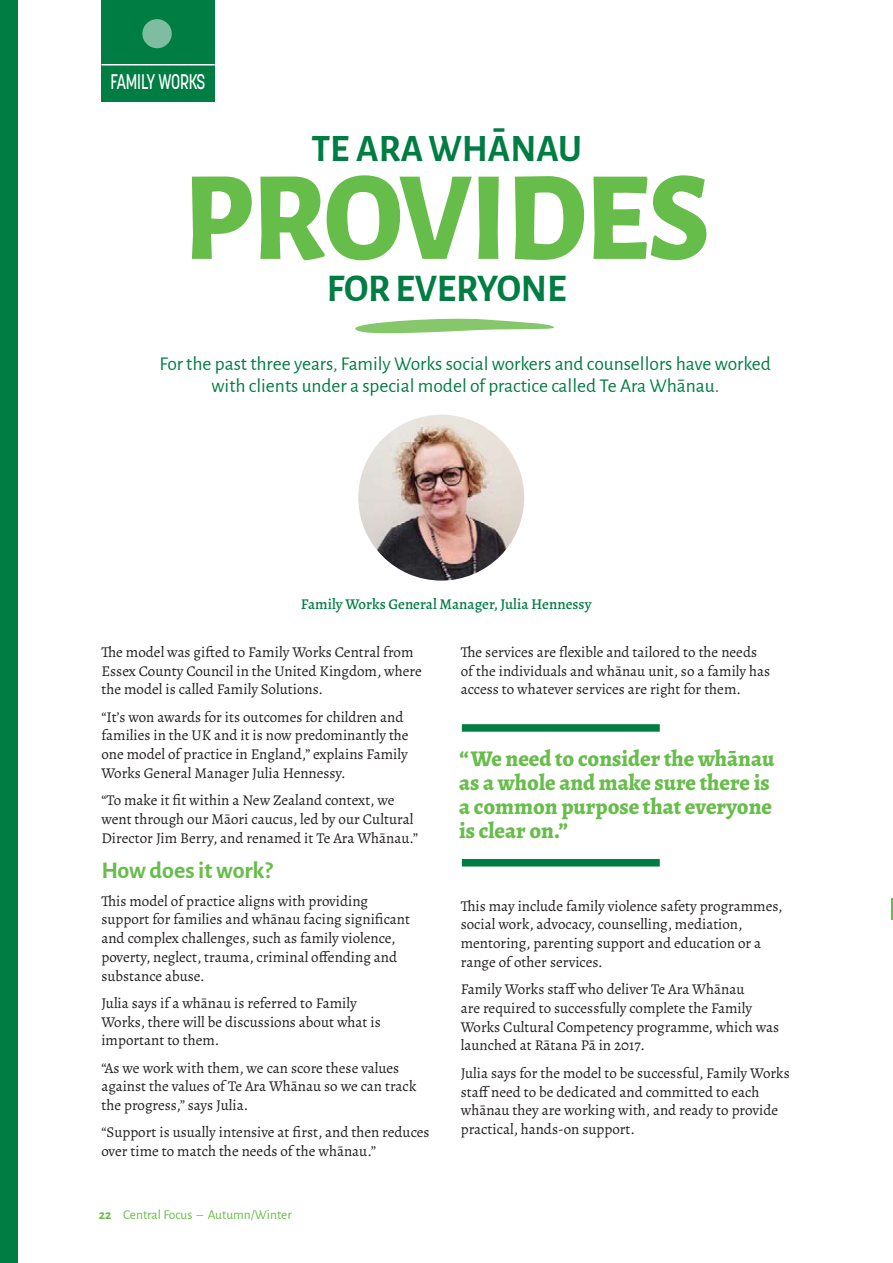
<style>
.page{position:relative;width:893px;height:1263px;background:#fff}
.page>*{position:absolute;margin:0;border:0;box-sizing:border-box;transform-origin:0 0}
.PSC_Body{font:800 127.5px "Alegreya Sans";letter-spacing:-.015em;color:#67bd4a;scale:.96 1}
.PSC_Body-2{font:700 39.3px "Alegreya Sans";letter-spacing:-.005em;color:#007d43;scale:.96 1}
.PSC_Body-No_Orphans{font:700 39px "Alegreya Sans";color:#007d43;scale:.96 1}
.PSC_Body-No_Orphans-2{font:700 24px "Alegreya Sans";letter-spacing:-.005em;color:#67bd4a}
.PSC_Body-No_Orphans-3{font:800 22.5px/24px "Alegreya";color:#67bd4a}
.Top_Box_Text_2{font:500 21px "Korolev";letter-spacing:-.01em;color:#fff;scale:.75 1}
.Story_Sub_Heading{font:19.5px/22.5px "Alegreya Sans";color:#007d43;text-align:center}
.PSC_Body-No_Orphans-4{font:15px/18.8px "Alegreya";color:#231f20}
.PSC_Body-No_Orphans-5{font:500 15px "Alegreya";color:#007d43}
.t1{font:13.5px "Alegreya Sans";color:#67bd4a}
.s1{font-weight:700}
</style>
<div class="page">
<hr style="left:892px;top:892px;width:1px;height:371px;background:#007d43">
<svg style="left:355px;top:318px;width:199px;height:16px"></svg>
<div style="left:0;top:0;width:17px;height:1263px;background:#007d43"></div>
<div style="left:101px;top:0;width:114px;height:102px;background:#007d43"></div>
<div style="left:142px;top:19px;width:30px;height:29px;background:#7fbda0;border-radius:50%"></div>
<hr style="left:101px;top:64px;width:114px;height:1px;background:#fff">
<img style="left:358px;top:415px;width:166px;height:166px;border-radius:83px">
<div style="left:462px;top:724px;width:198px;height:8px;background:#007d43"></div>
<div style="left:462px;top:859px;width:198px;height:7px;background:#007d43"></div>
<svg style="left:892px;top:898px;width:1px;height:21px"></svg>
<p class="Top_Box_Text_2" style="left:111px;top:68px;width:128px">FAMILY WORKS</p>
<p class="PSC_Body-No_Orphans" style="left:311px;top:120px;width:283px">TE ARA WHĀNAU</p>
<p class="PSC_Body" style="left:183px;top:121px;width:550px">PROVIDES</p>
<p class="PSC_Body-2" style="left:327px;top:260px;width:251px">FOR EVERYONE</p>
<p class="Story_Sub_Heading" style="left:160px;top:351px;width:613px">For the past three years, Family Works social workers and counsellors have worked with clients under a special model of practice called Te Ara Whānau.</p>
<p class="PSC_Body-No_Orphans-5" style="left:301px;top:595px;width:292px">Family Works General Manager, Julia Hennessy</p>
<p class="PSC_Body-No_Orphans-4" style="left:101px;top:642px;width:322px">The model was gifted to Family Works Central from<br>Essex County Council in the United Kingdom, where the model is called Family Solutions.</p>
<p class="PSC_Body-No_Orphans-4" style="left:101px;top:707px;width:309px">“It’s won awards for its outcomes for children and families in the UK and it is now predominantly the one model of practice in England,” explains Family Works General Manager Julia Hennessy.</p>
<p class="PSC_Body-No_Orphans-4" style="left:101px;top:791px;width:318px">“To make it fit within a New Zealand context, we went through our Māori caucus, led by our Cultural<br>Director Jim Berry, and renamed it Te Ara Whānau.”</p>
<p class="PSC_Body-No_Orphans-2" style="left:101px;top:853px;width:173px">How does it work?</p>
<p class="PSC_Body-No_Orphans-4" style="left:101px;top:891px;width:310px">This model of practice aligns with providing support for families and whānau facing significant and complex challenges, such as family violence, poverty, neglect, trauma, criminal offending and substance abuse.</p>
<p class="PSC_Body-No_Orphans-4" style="left:101px;top:993px;width:281px">Julia says if a whānau is referred to Family<br>Works, there will be discussions about what is important to them.</p>
<p class="PSC_Body-No_Orphans-4" style="left:101px;top:1058px;width:317px">“As we work with them, we can score these values against the values of Te Ara Whānau so we can track the progress,” says Julia.</p>
<p class="PSC_Body-No_Orphans-4" style="left:101px;top:1123px;width:330px">“Support is usually intensive at first, and then reduces over time to match the needs of the whānau.”</p>
<p class="t1" style="left:99px;top:1205px;width:194px"><span class="s1">22</span> Central Focus – Autumn/Winter</p>
<p class="PSC_Body-No_Orphans-4" style="left:461px;top:642px;width:311px">The services are flexible and tailored to the needs of the individuals and whānau unit, so a family has access to whatever services are right for them.</p>
<p class="PSC_Body-No_Orphans-3" style="left:459px;top:746px;width:317px">“ We need to consider the whānau as a whole and make sure there is a common purpose that everyone is clear on.”</p>
<p class="PSC_Body-No_Orphans-4" style="left:461px;top:896px;width:323px">This may include family violence safety programmes, social work, advocacy, counselling, mediation, mentoring, parenting support and education or a range of other services.</p>
<p class="PSC_Body-No_Orphans-4" style="left:461px;top:980px;width:320px">Family Works staff who deliver Te Ara Whānau<br>are required to successfully complete the Family Works Cultural Competency programme, which was launched at Rātana Pā in 2017.</p>
<p class="PSC_Body-No_Orphans-4" style="left:461px;top:1063px;width:331px">Julia says for the model to be successful, Family Works staff need to be dedicated and committed to each whānau they are working with, and ready to provide practical, hands-on support.</p>
</div>
